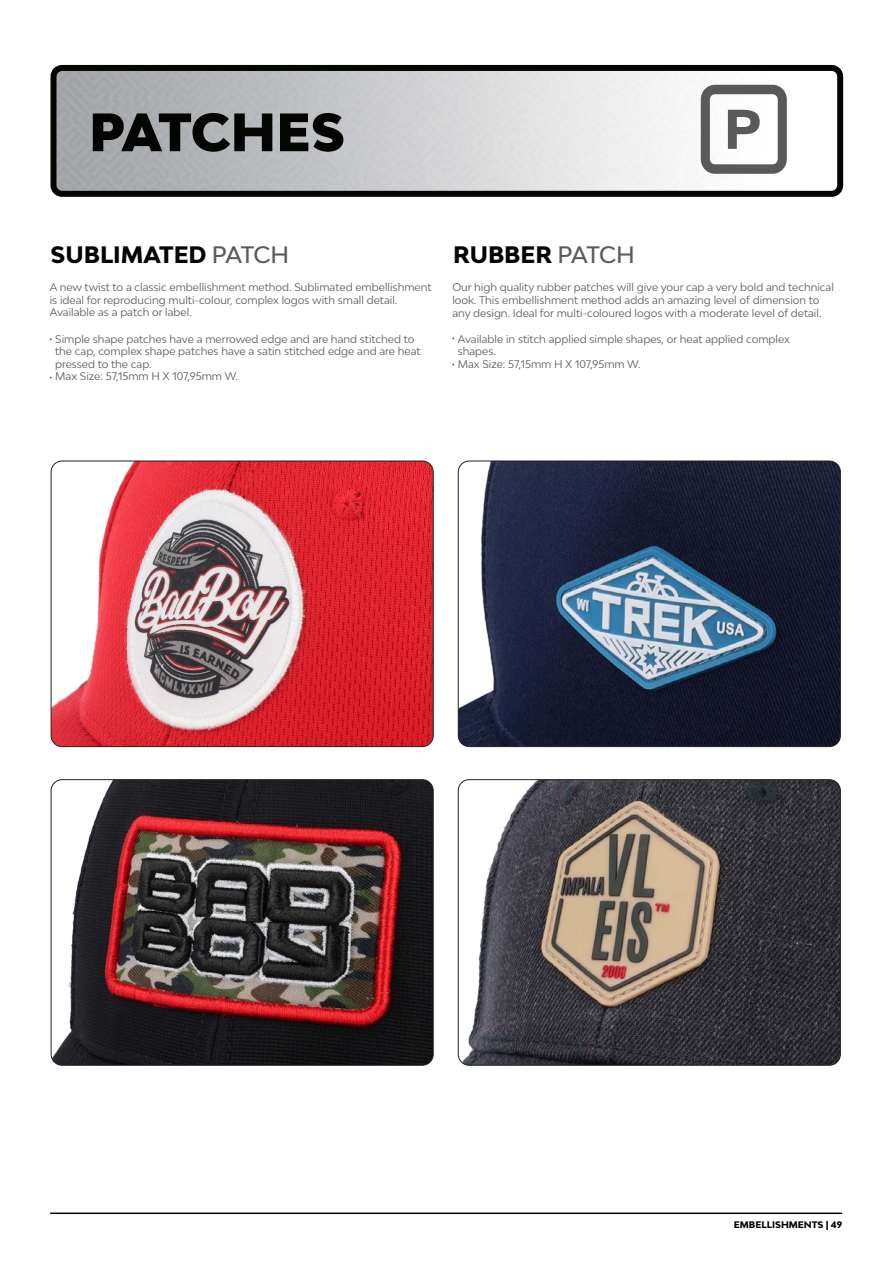
<style>
.page{position:relative;width:893px;height:1263px;background:#fff}
.page>*{position:absolute;margin:0;border:0;box-sizing:border-box;transform-origin:0 0}
.t1{font:900 51px "Bw Modelica";letter-spacing:-.01em;color:#040503}
.t2{font:800 22.5px "Bw Modelica";color:#040503}
.t3{font:10.5px/12.6px "Bw Modelica";color:#57595b}
.t4{font:800 9px "Bw Modelica";color:#000}
.s1{font-weight:500;color:#585a5c}
.s2{color:#5b5b5d}
</style>
<div class="page">
<img style="left:58px;top:72px;width:778px;height:118px">
<img style="left:51px;top:462px;width:381px;height:285px">
<div style="left:51px;top:460px;width:383px;height:287px;border:1px solid #231f20;border-radius:11px"></div>
<img style="left:458px;top:462px;width:381px;height:285px">
<div style="left:458px;top:460px;width:383px;height:287px;border:1px solid #231f20;border-radius:11px"></div>
<img style="left:458px;top:781px;width:381px;height:283px">
<div style="left:458px;top:779px;width:383px;height:287px;border:1px solid #231f20;border-radius:11px"></div>
<img style="left:51px;top:781px;width:381px;height:283px">
<div style="left:51px;top:779px;width:383px;height:287px;border:1px solid #231f20;border-radius:11px"></div>
<div style="left:51px;top:65px;width:792px;height:132px;border:6px solid #040503;border-radius:9px"></div>
<hr style="left:50px;top:1212px;width:792px;height:2px;background:#040503">
<svg style="left:701px;top:85px;width:86px;height:89px"></svg>
<p class="t1" style="left:89px;top:99px;width:258px">PATCHES</p>
<p class="t2" style="left:51px;top:240px;width:240px">SUBLIMATED <span class="s1">PATCH</span></p>
<p class="t2" style="left:453px;top:240px;width:183px">RUBBER <span class="s1">PATCH</span></p>
<p class="t3" style="left:50px;top:281px;width:383px">A new twist to a classic <span class="s2">embellishment</span> method. Sublimated <span class="s2">embellishment </span>is ideal for reproducing multi-colour, complex logos with small detail.<br>Available as a patch or label.</p>
<p class="t3" style="left:452px;top:280px;width:383px;line-height:13px">Our high quality rubber patches will give your cap a very bold and technical look. This <span class="s2">embellishment</span> method adds an amazing level of dimension to any design. Ideal for multi-coloured logos with a moderate level of detail.</p>
<p class="t3" style="left:55px;top:332px;width:367px">Simple shape patches have a merrowed edge and are hand stitched to the cap, complex shape patches have a satin stitched edge and are heat pressed to the cap.</p>
<p class="t3" style="left:55px;top:370px;width:184px">Max Size: 57,15mm H X 107,95mm W.</p>
<p class="t3" style="left:458px;top:332px;width:334px">Available in stitch applied simple shapes, or heat applied complex shapes.</p>
<p class="t3" style="left:458px;top:357px;width:184px">Max Size: 57,15mm H X 107,95mm W.</p>
<p class="t4" style="left:734px;top:1219px;width:110px">EMBELLISHMENTS | 49</p>
</div>
